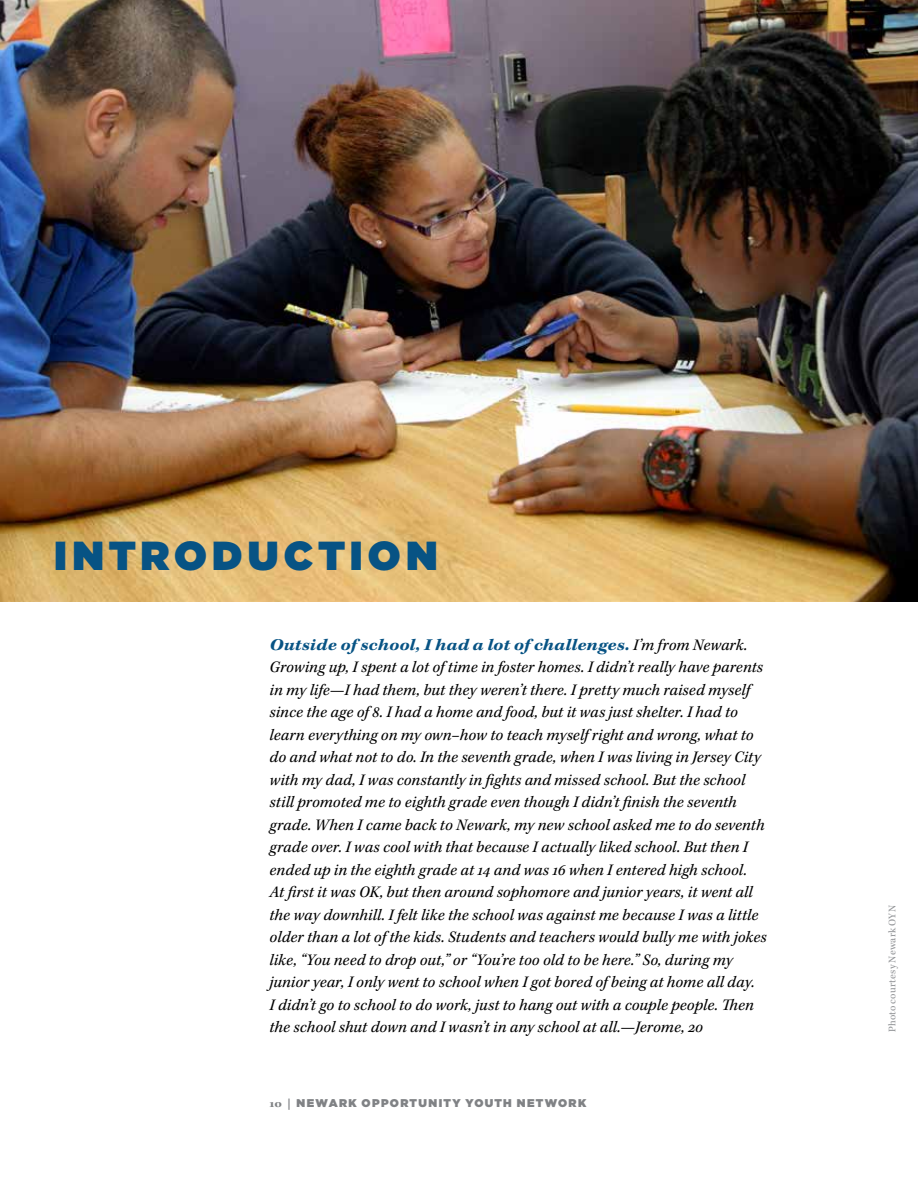
<style>
.page{position:relative;width:918px;height:1188px;background:#fff}
.page>*{position:absolute;margin:0;border:0;box-sizing:border-box;transform-origin:0 0}
.t1{font:900 40.5px "Gotham";letter-spacing:.125em;color:#075384}
.t2{font:italic 16.5px/22.5px "Kepler Std";letter-spacing:.005em;color:#000}
.t3{font:900 11.25px "Gotham";letter-spacing:.115em;color:#808285}
.t4{font:10.5px "Kepler Std";letter-spacing:.02em;color:#939598}
.s1{font-weight:700;font-stretch:expanded;color:#075384}
.s2{font-family:"Kepler Std";font-weight:700;font-stretch:expanded}
</style>
<div class="page">
<img style="left:0;top:0;width:918px;height:601px">
<h1 class="t1" style="left:54px;top:527px;width:385px">INTRODUCTION</h1>
<p class="t2" style="left:270px;top:634px;width:499px"><span class="s1">Outside of school, I had a lot of challenges.</span> I’m from Newark.<br>Growing up, I spent a lot of time in foster homes. I didn’t really have parents in my life—I had them, but they weren’t there. I pretty much raised myself since the age of 8. I had a home and food, but it was just shelter. I had to learn everything on my own–how to teach myself right and wrong, what to do and what not to do. In the seventh grade, when I was living in Jersey City with my dad, I was constantly in fights and missed school. But the school still promoted me to eighth grade even though I didn’t finish the seventh grade. When I came back to Newark, my new school asked me to do seventh grade over. I was cool with that because I actually liked school. But then I ended up in the eighth grade at 14 and was 16 when I entered high school.<br>At first it was OK, but then around sophomore and junior years, it went all the way downhill. I felt like the school was against me because I was a little older than a lot of the kids. Students and teachers would bully me with jokes like, “You need to drop out,” or “You’re too old to be here.” So, during my junior year, I only went to school when I got bored of being at home all day.<br>I didn’t go to school to do work, just to hang out with a couple people. Then the school shut down and I wasn’t in any school at all.—Jerome, 20</p>
<p class="t3" style="left:270px;top:1095px;width:318px"><span class="s2">10 |</span> NEWARK OPPORTUNITY YOUTH NETWORK</p>
<p class="t4" style="left:886px;top:1032px;width:128px;rotate:-90deg">Photo courtesy Newark OYN</p>
</div>
